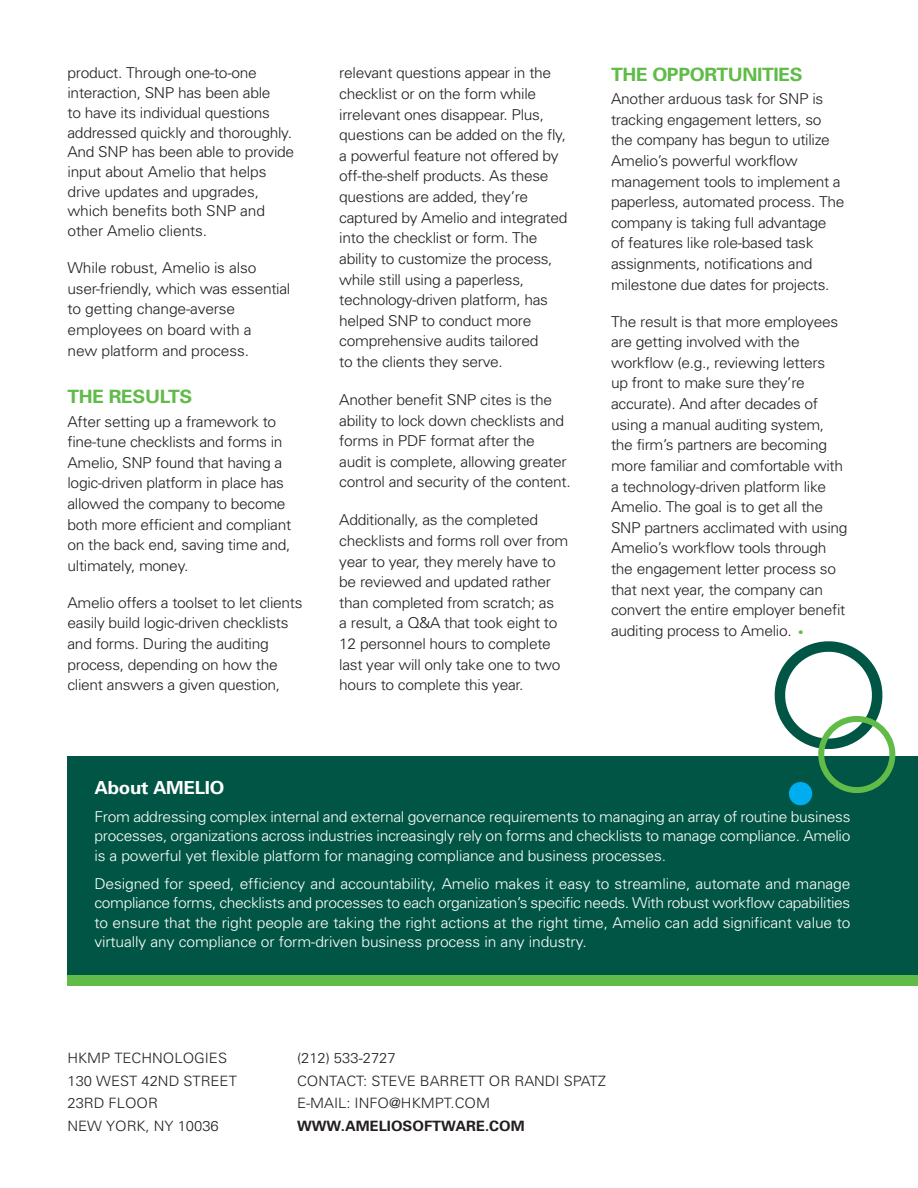
<style>
.page{position:relative;width:918px;height:1188px;background:#fff}
.page>*{position:absolute;margin:0;border:0;box-sizing:border-box;transform-origin:0 0}
.t1{font:700 18.3px "Univers";letter-spacing:-.02em;color:#60bb49;scale:1.05 1}
.t2{font:700 18px "Univers";letter-spacing:-.015em;color:#fff;scale:1.04 1}
.t3{font:300 15px/20.7px "Univers";letter-spacing:-.02em;color:#231f20;scale:1.04 1}
.t4{font:300 15px/19.5px "Univers";letter-spacing:-.01em;color:#fff;text-align:justify;scale:1.04 1}
.t5{font:300 14.25px/22.5px "Univers";color:#231f20;scale:1.04 1}
.t6{font:700 14.25px "Univers";color:#231f20;scale:1.04 1}
.s1{font-size:10.5px;color:#60bb49}
</style>
<div class="page">
<div style="left:68px;top:756px;width:850px;height:230px;background:#054"></div>
<div style="left:68px;top:975px;width:850px;height:11px;background:#60bb49"></div>
<svg style="left:774px;top:641px;width:122px;height:165px"></svg>
<p class="t3" style="left:68px;top:64px;width:219px;line-height:19.8px">product. Through one-to-one interaction, SNP has been able<br>to have its individual questions addressed quickly and thoroughly.<br>And SNP has been able to provide input about Amelio that helps drive updates and upgrades, which benefits both SNP and other Amelio clients.</p>
<p class="t3" style="left:68px;top:259px;width:216px">While robust, Amelio is also user-friendly, which was essential to getting change-averse employees on board with a<br>new platform and process.</p>
<p class="t1" style="left:67px;top:390px;width:121px">THE RESULTS</p>
<p class="t3" style="left:68px;top:412px;width:217px">After setting up a framework to fine-tune checklists and forms in<br>Amelio, SNP found that having a logic-driven platform in place has allowed the company to become both more efficient and compliant on the back end, saving time and, ultimately, money.</p>
<p class="t3" style="left:68px;top:593px;width:228px">Amelio offers a toolset to let clients easily build logic-driven checklists and forms. During the auditing process, depending on how the client answers a given question,</p>
<p class="t3" style="left:339px;top:64px;width:221px">relevant questions appear in the checklist or on the form while irrelevant ones disappear. Plus, questions can be added on the fly, a powerful feature not offered by off-the-shelf products. As these questions are added, they’re captured by Amelio and integrated into the checklist or form. The ability to customize the process, while still using a paperless, technology-driven platform, has helped SNP to conduct more comprehensive audits tailored<br>to the clients they serve.</p>
<p class="t3" style="left:339px;top:391px;width:224px">Another benefit SNP cites is the ability to lock down checklists and forms in PDF format after the audit is complete, allowing greater control and security of the content.</p>
<p class="t3" style="left:339px;top:511px;width:222px">Additionally, as the completed checklists and forms roll over from year to year, they merely have to be reviewed and updated rather than completed from scratch; as<br>a result, a Q&amp;A that took eight to<br>12 personnel hours to complete last year will only take one to two hours to complete this year.</p>
<p class="t1" style="left:611px;top:68px;width:184px">THE OPPORTUNITIES</p>
<p class="t3" style="left:611px;top:90px;width:226px">Another arduous task for SNP is tracking engagement letters, so the company has begun to utilize<br>Amelio’s powerful workflow management tools to implement a paperless, automated process. The company is taking full advantage<br>of features like role-based task assignments, notifications and milestone due dates for projects.</p>
<p class="t3" style="left:611px;top:312px;width:229px">The result is that more employees are getting involved with the workflow (e.g., reviewing letters<br>up front to make sure they’re accurate). And after decades of using a manual auditing system, the firm’s partners are becoming more familiar and comfortable with a technology-driven platform like<br>Amelio. The goal is to get all the<br>SNP partners acclimated with using<br>Amelio’s workflow tools through the engagement letter process so that next year, the company can convert the entire employer benefit auditing process to Amelio. <span class="s1">•</span></p>
<p class="t2" style="left:95px;top:781px;width:126px">About AMELIO</p>
<p class="t4" style="left:95px;top:808px;width:728px">From addressing complex internal and external governance requirements to managing an array of routine business processes, organizations across industries increasingly rely on forms and checklists to manage compliance. Amelio is a powerful yet flexible platform for managing compliance and business processes.</p>
<p class="t4" style="left:94px;top:875px;width:728px">Designed for speed, efficiency and accountability, Amelio makes it easy to streamline, automate and manage compliance forms, checklists and processes to each organization’s specific needs. With robust workflow capabilities to ensure that the right people are taking the right actions at the right time, Amelio can add significant value to virtually any compliance or form-driven business process in any industry.</p>
<p class="t5" style="left:68px;top:1048px;width:164px">HKMP TECHNOLOGIES<br>130 WEST 42ND STREET<br>23RD FLOOR<br>NEW YORK, NY 10036</p>
<p class="t5" style="left:297px;top:1048px;width:299px">(212) 533-2727<br>CONTACT: STEVE BARRETT OR RANDI SPATZ<br>E-MAIL: INFO@HKMPT.COM</p>
<p class="t6" style="left:297px;top:1120px;width:220px">WWW.AMELIOSOFTWARE.COM</p>
</div>
